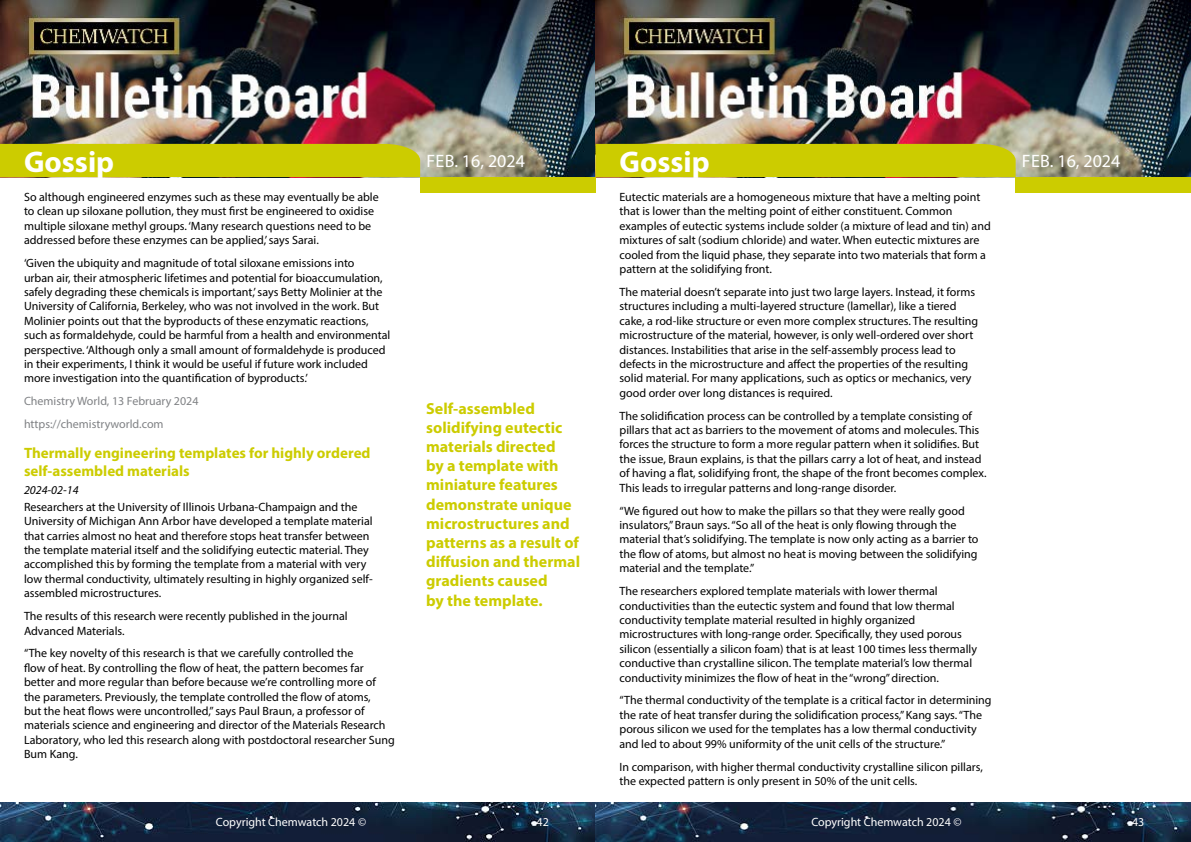
<style>
.page{position:relative;width:1191px;height:842px;background:#fff}
.page>*{position:absolute;margin:0;border:0;box-sizing:border-box;transform-origin:0 0}
.t1{font:700 30px "Myriad Pro";color:#fff}
.t2{font:18px "Myriad Pro";color:#fff}
.t3{font:700 16px/19.2px "Myriad Pro";color:#cc0}
.t4{font:700 15px/18px "Myriad Pro";color:#cc0}
.t5{font:12px/14.4px "Myriad Pro";color:#000}
.t6{font:12px/22.9px "Myriad Pro";color:#808285}
.t7{font:12px "Myriad Pro";color:#fff}
.t8{font:italic 12px "Myriad Pro";color:#000}
</style>
<div class="page">
<img style="left:0;top:0;width:1191px;height:177px">
<div style="left:420px;top:177px;width:175px;height:15px;background:#cc0"></div>
<div style="left:1015px;top:177px;width:176px;height:15px;background:#cc0"></div>
<div style="left:0;top:144px;width:420px;height:33px;background:#cc0"></div>
<div style="left:595px;top:144px;width:420px;height:33px;background:#cc0"></div>
<img style="left:0;top:802px;width:1191px;height:40px">
<h1 class="t1" style="left:24px;top:142px;width:92px">Gossip</h1>
<h1 class="t1" style="left:619px;top:142px;width:92px">Gossip</h1>
<p class="t5" style="left:619px;top:190px;width:373px">Eutectic materials are a homogeneous mixture that have a melting point that is lower than the melting point of either constituent. Common examples of eutectic systems include solder (a mixture of lead and tin) and mixtures of salt (sodium chloride) and water. When eutectic mixtures are cooled from the liquid phase, they separate into two materials that form a pattern at the solidifying front.</p>
<p class="t5" style="left:619px;top:284px;width:360px">The material doesn’t separate into just two large layers. Instead, it forms structures including a multi-layered structure (lamellar), like a tiered cake, a rod-like structure or even more complex structures. The resulting microstructure of the material, however, is only well-ordered over short distances. Instabilities that arise in the self-assembly process lead to defects in the microstructure and affect the properties of the resulting solid material. For many applications, such as optics or mechanics, very good order over long distances is required.</p>
<p class="t5" style="left:619px;top:408px;width:368px">The solidification process can be controlled by a template consisting of pillars that act as barriers to the movement of atoms and molecules. This forces the structure to form a more regular pattern when it solidifies. But the issue, Braun explains, is that the pillars carry a lot of heat, and instead of having a flat, solidifying front, the shape of the front becomes complex.<br>This leads to irregular patterns and long-range disorder.</p>
<p class="t5" style="left:619px;top:503px;width:360px">“We figured out how to make the pillars so that they were really good insulators,” Braun says. “So all of the heat is only flowing through the material that’s solidifying. The template is now only acting as a barrier to the flow of atoms, but almost no heat is moving between the solidifying material and the template.”</p>
<p class="t5" style="left:619px;top:584px;width:359px">The researchers explored template materials with lower thermal conductivities than the eutectic system and found that low thermal conductivity template material resulted in highly organized microstructures with long-range order. Specifically, they used porous silicon (essentially a silicon foam) that is at least 100 times less thermally conductive than crystalline silicon. The template material’s low thermal conductivity minimizes the flow of heat in the “wrong” direction.</p>
<p class="t5" style="left:619px;top:693px;width:374px">“The thermal conductivity of the template is a critical factor in determining the rate of heat transfer during the solidification process,” Kang says. “The porous silicon we used for the templates has a low thermal conductivity and led to about 99% uniformity of the unit cells of the structure.”</p>
<p class="t5" style="left:619px;top:759px;width:365px">In comparison, with higher thermal conductivity crystalline silicon pillars, the expected pattern is only present in 50% of the unit cells.</p>
<h2 class="t2" style="left:426px;top:150px;width:100px">Feb. 16, 2024</h2>
<h2 class="t2" style="left:1022px;top:150px;width:100px">Feb. 16, 2024</h2>
<p class="t5" style="left:24px;top:190px;width:356px">So although engineered enzymes such as these may eventually be able to clean up siloxane pollution, they must first be engineered to oxidise multiple siloxane methyl groups. ‘Many research questions need to be addressed before these enzymes can be applied,’ says Sarai.</p>
<p class="t5" style="left:24px;top:256px;width:368px">‘Given the ubiquity and magnitude of total siloxane emissions into<br>urban air, their atmospheric lifetimes and potential for bioaccumulation, safely degrading these chemicals is important,’ says Betty Molinier at the University of California, Berkeley, who was not involved in the work. But Molinier points out that the byproducts of these enzymatic reactions, such as formaldehyde, could be harmful from a health and environmental perspective. ‘Although only a small amount of formaldehyde is produced in their experiments, I think it would be useful if future work included more investigation into the quantification of byproducts.’</p>
<p class="t6" style="left:24px;top:390px;width:176px">Chemistry World, 13 February 2024 https://chemistryworld.com</p>
<p class="t4" style="left:24px;top:444px;width:348px">Thermally engineering templates for highly ordered self-assembled materials</p>
<p class="t8" style="left:24px;top:482px;width:56px">2024-02-14</p>
<p class="t5" style="left:24px;top:499px;width:350px">Researchers at the University of Illinois Urbana-Champaign and the University of Michigan Ann Arbor have developed a template material that carries almost no heat and therefore stops heat transfer between the template material itself and the solidifying eutectic material. They accomplished this by forming the template from a material with very low thermal conductivity, ultimately resulting in highly organized self&shy;assembled microstructures.</p>
<p class="t5" style="left:24px;top:609px;width:325px">The results of this research were recently published in the journal<br>Advanced Materials.</p>
<p class="t5" style="left:24px;top:646px;width:372px">“The key novelty of this research is that we carefully controlled the<br>flow of heat. By controlling the flow of heat, the pattern becomes far better and more regular than before because we’re controlling more of the parameters. Previously, the template controlled the flow of atoms,<br>but the heat flows were uncontrolled,” says Paul Braun, a professor of materials science and engineering and director of the Materials Research Laboratory, who led this research along with postdoctoral researcher Sung Bum Kang.</p>
<h3 class="t3" style="left:426px;top:398px;width:155px">Self-assembled solidifying eutectic materials directed<br>by a template with miniature features demonstrate unique microstructures and patterns as a result of diffusion and thermal gradients caused<br>by the template.</h3>
<p class="t7" style="left:216px;top:815px;width:152px">Copyright Chemwatch 2024 ©</p>
<p class="t7" style="left:536px;top:815px;width:14px">42</p>
<p class="t7" style="left:811px;top:815px;width:152px">Copyright Chemwatch 2024 ©</p>
<p class="t7" style="left:1132px;top:815px;width:14px">43</p>
</div>
